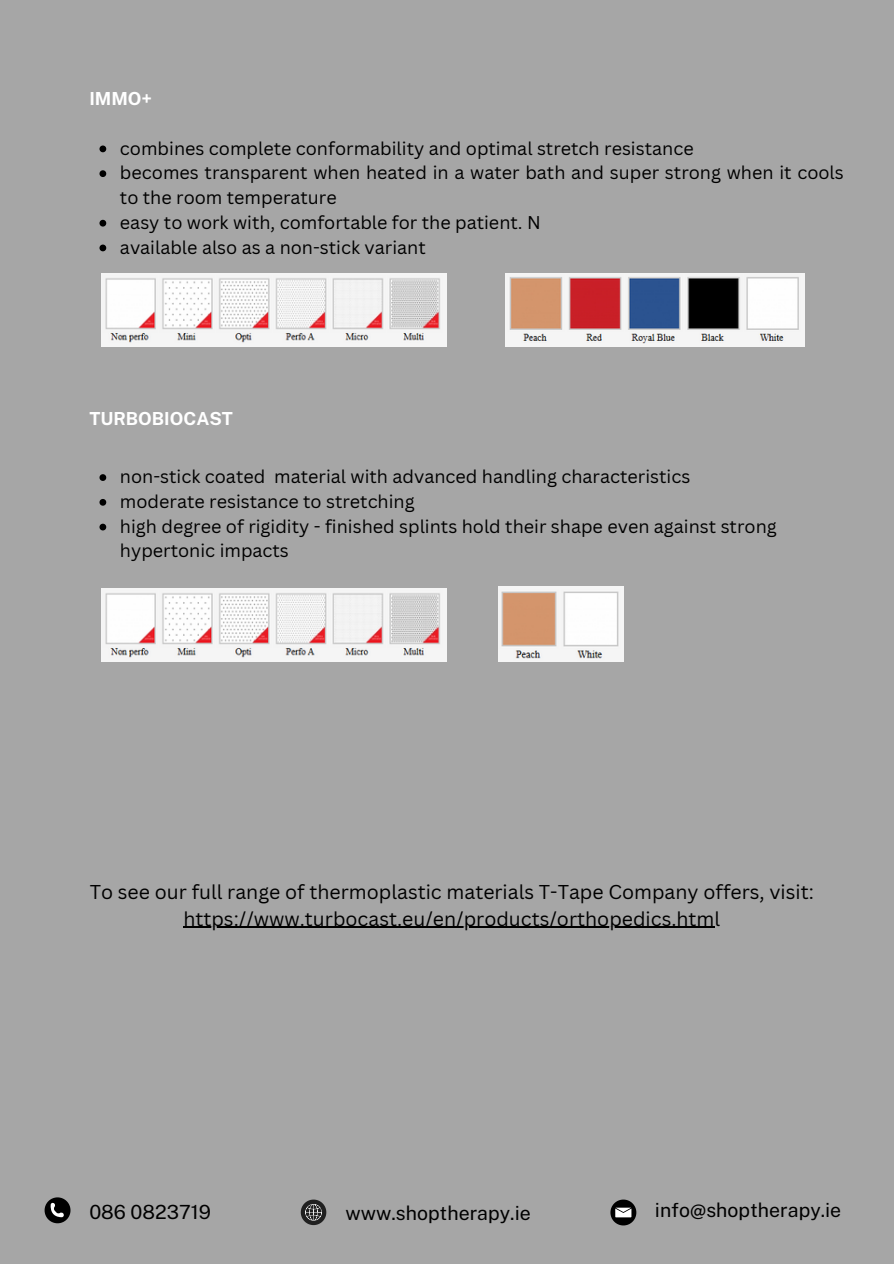
<style>
.page{position:relative;width:894px;height:1264px;background:#fff}
.page>*{position:absolute;margin:0;border:0;box-sizing:border-box;transform-origin:0 0}
.t1{font:19.5px "Canva Sans";color:#000}
.t2{font:19.5px "Public Sans";color:#000}
.t3{font:18px/24.8px "Canva Sans";color:#000}
.t4{font:700 18px "Public Sans";color:#fff}
</style>
<div class="page">
<div style="left:0;top:0;width:893px;height:1263px;background:#a6a6a6"></div>
<svg style="left:301px;top:1199px;width:25px;height:25px"></svg>
<svg style="left:610px;top:1199px;width:26px;height:26px"></svg>
<svg style="left:45px;top:1197px;width:25px;height:26px"></svg>
<img style="left:101px;top:273px;width:345px;height:73px">
<img style="left:505px;top:273px;width:298px;height:73px">
<img style="left:101px;top:588px;width:345px;height:73px">
<img style="left:498px;top:586px;width:125px;height:75px">
<svg style="left:99px;top:145px;width:7px;height:7px"></svg>
<svg style="left:99px;top:170px;width:7px;height:7px"></svg>
<svg style="left:99px;top:220px;width:7px;height:6px"></svg>
<svg style="left:99px;top:244px;width:7px;height:7px"></svg>
<svg style="left:99px;top:474px;width:7px;height:7px"></svg>
<svg style="left:99px;top:499px;width:7px;height:6px"></svg>
<svg style="left:99px;top:523px;width:7px;height:7px"></svg>
<hr style="left:183px;top:926px;width:531px;height:1px;background:#000">
<p class="t4" style="left:89px;top:88px;width:64px">IMMO+</p>
<p class="t3" style="left:120px;top:135px;width:575px">combines complete conformability and optimal stretch resistance</p>
<p class="t3" style="left:120px;top:160px;width:725px">becomes transparent when heated in a water bath and super strong when it cools to the room temperature</p>
<p class="t3" style="left:120px;top:209px;width:422px">easy to work with, comfortable for the patient. N</p>
<h1 class="t3" style="left:120px;top:234px;width:307px">available also as a non-stick variant</h1>
<p class="t4" style="left:89px;top:408px;width:145px">TURBOBIOCAST</p>
<p class="t3" style="left:120px;top:464px;width:571px">non-stick coated material with advanced handling characteristics</p>
<p class="t3" style="left:120px;top:488px;width:296px">moderate resistance to stretching</p>
<p class="t3" style="left:120px;top:513px;width:658px">high degree of rigidity - finished splints hold their shape even against strong hypertonic impacts</p>
<p class="t1" style="left:90px;top:877px;width:725px">To see our full range of thermoplastic materials T-Tape Company offers, visit:</p>
<p class="t1" style="left:183px;top:904px;width:538px">https://www.turbocast.eu/en/products/orthopedics.html</p>
<p class="t2" style="left:89px;top:1199px;width:123px">086 0823719</p>
<h1 class="t2" style="left:345px;top:1200px;width:187px">www.shoptherapy.ie</h1>
<p class="t2" style="left:654px;top:1198px;width:188px">info@shoptherapy.ie</p>
</div>
